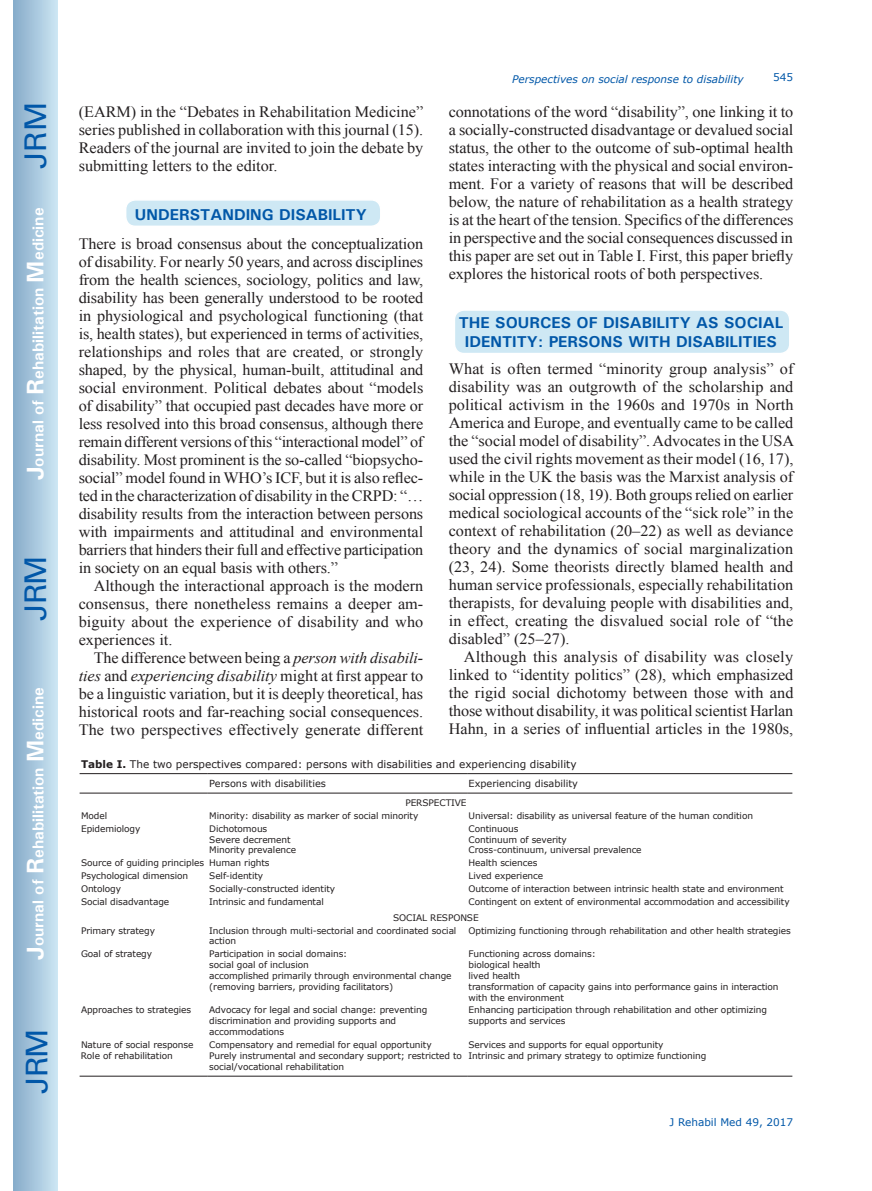
<style>
.page{position:relative;width:872px;height:1191px;background:#fff}
.page>*{position:absolute;margin:0;border:0;box-sizing:border-box;transform-origin:0 0}
.t1{font:30px "Univers";letter-spacing:-.03em;color:#0157a8}
.t2{font:15.75px/18px "Times New Roman";color:#231f20;text-align:justify}
.t3{font:700 15.75px/18.9px "Univers";color:#0157a8;text-align:center}
.t4{font:700 15.75px "Univers";color:#fff}
.t5{font:10.5px "Verdana";color:#231f20}
.t6{font:italic 10.5px "Verdana";color:#0157a8}
.t7{font:10.5px "Verdana";color:#0157a8}
.t8{font:9.75px "Verdana";color:#231f20}
.t9{font:9px/10.8px "Verdana";letter-spacing:-.01em;color:#231f20}
.s1{font-size:24px}
.s2{font-style:italic}
.s3{font-weight:700}
</style>
<div class="page">
<div style="left:14px;top:0;width:43px;height:1191px;background:linear-gradient(to right,#88acca,#cbe5f2)"></div>
<div style="left:126px;top:200px;width:255px;height:26px;background:#cee8f4;border-radius:10px"></div>
<div style="left:125px;top:199px;width:256px;height:28px;border:2px solid #fff;border-radius:10px"></div>
<div style="left:454px;top:310px;width:335px;height:43px;background:#cee8f4;border-radius:10px"></div>
<div style="left:453px;top:309px;width:337px;height:45px;border:2px solid #fff;border-radius:10px"></div>
<hr style="left:80px;top:1075px;width:128px;height:1px;background:#231f20">
<hr style="left:208px;top:1075px;width:259px;height:1px;background:#231f20">
<hr style="left:467px;top:1075px;width:325px;height:1px;background:#231f20">
<hr style="left:80px;top:773px;width:128px;height:1px;background:#231f20">
<hr style="left:208px;top:773px;width:259px;height:1px;background:#231f20">
<hr style="left:467px;top:773px;width:325px;height:1px;background:#231f20">
<hr style="left:80px;top:792px;width:128px;height:1px;background:#231f20">
<hr style="left:208px;top:792px;width:259px;height:1px;background:#231f20">
<hr style="left:467px;top:792px;width:325px;height:1px;background:#231f20">
<h1 class="t1" style="left:18px;top:169px;width:68px;rotate:-90deg">JRM</h1>
<p class="t4" style="left:28px;top:480px;width:274px;rotate:-90deg"><span class="s1">J</span>ournal of <span class="s1">R</span>ehabilitation <span class="s1">M</span>edicine</p>
<h1 class="t1" style="left:18px;top:620px;width:67px;rotate:-90deg">JRM</h1>
<p class="t4" style="left:28px;top:959px;width:274px;rotate:-90deg"><span class="s1">J</span>ournal of <span class="s1">R</span>ehabilitation <span class="s1">M</span>edicine</p>
<h1 class="t1" style="left:19px;top:1093px;width:67px;rotate:-90deg">JRM</h1>
<p class="t6" style="left:512px;top:72px;width:233px">Perspectives on social response to disability</p>
<p class="t7" style="left:773px;top:70px;width:22px">545</p>
<p class="t2" style="left:79px;top:103px;width:346px">(EARM) in the “Debates in Rehabilitation Medicine” series published in collaboration with this journal (15).<br>Readers of the journal are invited to join the debate by submitting letters to the editor.</p>
<p class="t3" style="left:135px;top:205px;width:233px">UNDERSTANDING DISABILITY</p>
<p class="t2" style="left:79px;top:234px;width:346px">There is broad consensus about the conceptualization of disability. For nearly 50 years, and across disciplines from the health sciences, sociology, politics and law, disability has been generally understood to be rooted in physiological and psychological functioning (that is, health states), but experienced in terms of activities, relationships and roles that are created, or strongly shaped, by the physical, human-built, attitudinal and social environment. Political debates about “models of disability” that occupied past decades have more or less resolved into this broad consensus, although there remain different versions of this “interactional model” of disability. Most prominent is the so-called “biopsycho&shy;social” model found in WHO’s ICF, but it is also reflec&shy;ted in the characterization of disability in the CRPD: “… disability results from the interaction between persons with impairments and attitudinal and environmental barriers that hinders their full and effective participation in society on an equal basis with others.”</p>
<p class="t2" style="left:79px;top:576px;width:346px;text-indent:15px">Although the interactional approach is the modern consensus, there nonetheless remains a deeper am&shy;biguity about the experience of disability and who experiences it.</p>
<p class="t2" style="left:79px;top:648px;width:346px;text-indent:15px">The difference between being a <span class="s2">person with disabili&shy;ties</span> and <span class="s2">experiencing disability</span> might at first appear to be a linguistic variation, but it is deeply theoretical, has historical roots and far-reaching social consequences.<br>The two perspectives effectively generate different</p>
<p class="t2" style="left:449px;top:103px;width:346px">connotations of the word “disability”, one linking it to a socially-constructed disadvantage or devalued social status, the other to the outcome of sub-optimal health states interacting with the physical and social environ&shy;ment. For a variety of reasons that will be described below, the nature of rehabilitation as a health strategy is at the heart of the tension. Specifics of the differences in perspective and the social consequences discussed in this paper are set out in Table I. First, this paper briefly explores the historical roots of both perspectives.</p>
<p class="t3" style="left:458px;top:313px;width:326px">THE SOURCES OF DISABILITY AS SOCIAL<br>IDENTITY: PERSONS WITH DISABILITIES</p>
<p class="t2" style="left:449px;top:360px;width:347px">What is often termed “minority group analysis” of disability was an outgrowth of the scholarship and political activism in the 1960s and 1970s in North America and Europe, and eventually came to be called the “social model of disability”. Advocates in the USA used the civil rights movement as their model (16, 17), while in the UK the basis was the Marxist analysis of social oppression (18, 19). Both groups relied on earlier medical sociological accounts of the “sick role” in the context of rehabilitation (20–22) as well as deviance theory and the dynamics of social marginalization (23, 24). Some theorists directly blamed health and human service professionals, especially rehabilitation therapists, for devaluing people with disabilities and, in effect, creating the disvalued social role of “the disabled” (25–27).</p>
<p class="t2" style="left:449px;top:648px;width:346px;text-indent:15px">Although this analysis of disability was closely linked to “identity politics” (28), which emphasized the rigid social dichotomy between those with and those without disability, it was political scientist Harlan Hahn, in a series of influential articles in the 1980s,</p>
<p class="t5" style="left:81px;top:756px;width:497px"><span class="s3">Table I.</span> The two perspectives compared: persons with disabilities and experiencing disability</p>
<p class="t8" style="left:209px;top:777px;width:118px">Persons with disabilities</p>
<p class="t8" style="left:468px;top:777px;width:111px">Experiencing disability</p>
<p class="t9" style="left:405px;top:797px;width:63px">PERSPECTIVE</p>
<p class="t9" style="left:81px;top:810px;width:28px">Model</p>
<p class="t9" style="left:209px;top:810px;width:210px">Minority: disability as marker of social minority</p>
<p class="t9" style="left:468px;top:810px;width:286px">Universal: disability as universal feature of the human condition</p>
<p class="t9" style="left:81px;top:823px;width:61px">Epidemiology</p>
<p class="t9" style="left:209px;top:823px;width:88px">Dichotomous<br>Severe decrement<br>Minority prevalence</p>
<p class="t9" style="left:468px;top:823px;width:174px">Continuous<br>Continuum of severity<br>Cross-continuum, universal prevalence</p>
<p class="t9" style="left:81px;top:857px;width:190px">Source of guiding principles Human rights</p>
<p class="t9" style="left:468px;top:857px;width:70px">Health sciences</p>
<p class="t9" style="left:81px;top:870px;width:109px">Psychological dimension</p>
<p class="t9" style="left:209px;top:870px;width:55px">Self-identity</p>
<p class="t9" style="left:468px;top:870px;width:76px">Lived experience</p>
<p class="t9" style="left:81px;top:883px;width:42px">Ontology</p>
<p class="t9" style="left:209px;top:883px;width:127px">Socially-constructed identity</p>
<p class="t9" style="left:468px;top:883px;width:316px">Outcome of interaction between intrinsic health state and environment</p>
<p class="t9" style="left:81px;top:896px;width:90px">Social disadvantage</p>
<p class="t9" style="left:209px;top:896px;width:116px">Intrinsic and fundamental</p>
<p class="t9" style="left:393px;top:893px;width:398px;line-height:15.9px;text-indent:75px">Contingent on extent of environmental accommodation and accessibility<br>SOCIAL RESPONSE</p>
<p class="t9" style="left:81px;top:925px;width:76px">Primary strategy</p>
<p class="t9" style="left:209px;top:925px;width:249px">Inclusion through multi-sectorial and coordinated social action</p>
<p class="t9" style="left:468px;top:925px;width:324px">Optimizing functioning through rehabilitation and other health strategies</p>
<p class="t9" style="left:81px;top:948px;width:73px">Goal of strategy</p>
<p class="t9" style="left:209px;top:948px;width:244px">Participation in social domains:<br>social goal of inclusion<br>accomplished primarily through environmental change (removing barriers, providing facilitators)</p>
<p class="t9" style="left:468px;top:948px;width:311px">Functioning across domains:<br>biological health<br>lived health<br>transformation of capacity gains into performance gains in interaction with the environment</p>
<p class="t9" style="left:81px;top:1004px;width:112px">Approaches to strategies</p>
<p class="t9" style="left:209px;top:1004px;width:220px">Advocacy for legal and social change: preventing discrimination and providing supports and accommodations</p>
<p class="t9" style="left:468px;top:1004px;width:300px">Enhancing participation through rehabilitation and other optimizing supports and services</p>
<p class="t9" style="left:81px;top:1039px;width:114px">Nature of social response</p>
<p class="t9" style="left:209px;top:1039px;width:224px">Compensatory and remedial for equal opportunity</p>
<p class="t9" style="left:468px;top:1039px;width:197px">Services and supports for equal opportunity</p>
<p class="t9" style="left:81px;top:1050px;width:93px">Role of rehabilitation</p>
<p class="t9" style="left:209px;top:1050px;width:254px">Purely instrumental and secondary support; restricted to social/vocational rehabilitation</p>
<p class="t9" style="left:468px;top:1050px;width:239px">Intrinsic and primary strategy to optimize functioning</p>
<p class="t7" style="left:669px;top:1114px;width:125px">J Rehabil Med 49, 2017</p>
</div>
